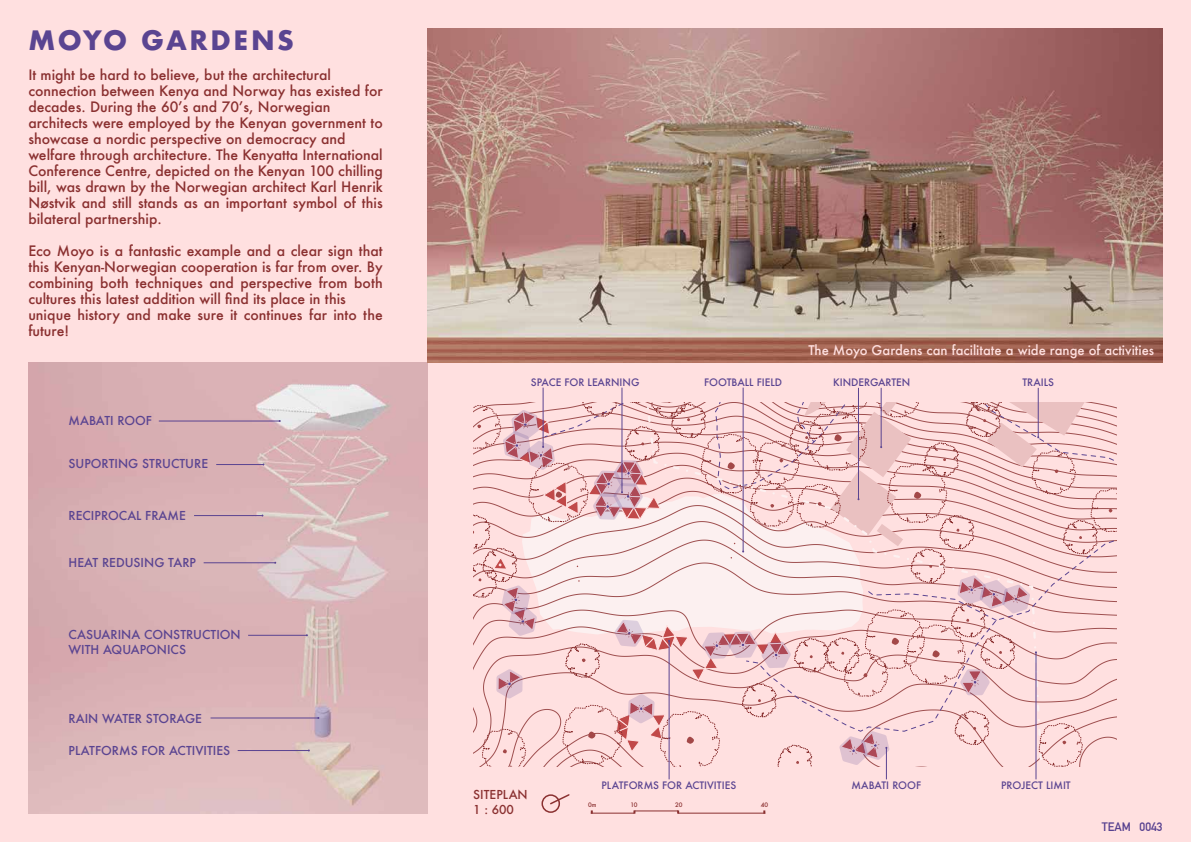
<style>
.page{position:relative;width:1191px;height:842px;background:#ffe0e0}
.page>*{position:absolute;margin:0;border:0;box-sizing:border-box;transform-origin:0 0}
.t1{font:700 26px "Futura";letter-spacing:.1em;color:#5a4491}
.t2{font:500 14px/16px "Futura";color:#8a3030}
.t3{font:500 13px "Futura";color:#ffe0e0}
.t4{font:500 12px/14.4px "Futura";color:#5a4491}
.t5{font:500 12px/14.4px "Futura";color:#8a3030}
.t6{font:700 12px "DIN Alternate";color:#56408f}
.t7{font:500 10px "Futura";color:#5a4491}
.t8{font:500 6px "Futura";color:#8a3030}
</style>
<div class="page">
<img style="left:28px;top:363px;width:399px;height:451px">
<hr style="left:543px;top:388px;width:1px;height:59px;background:#5a4491">
<hr style="left:622px;top:388px;width:1px;height:104px;background:#5a4491">
<hr style="left:669px;top:641px;width:1px;height:138px;background:#5a4491">
<hr style="left:886px;top:748px;width:1px;height:31px;background:#5a4491">
<hr style="left:1035px;top:652px;width:1px;height:127px;background:#5a4491">
<hr style="left:743px;top:388px;width:1px;height:163px;background:#5a4491">
<hr style="left:1038px;top:388px;width:1px;height:49px;background:#5a4491">
<hr style="left:881px;top:388px;width:1px;height:59px;background:#5a4491">
<hr style="left:858px;top:388px;width:1px;height:111px;background:#5a4491">
<svg style="left:473px;top:402px;width:643px;height:365px"></svg>
<img style="left:427px;top:28px;width:735px;height:335px">
<hr style="left:159px;top:421px;width:121px;height:1px;background:#5a4491">
<hr style="left:216px;top:464px;width:47px;height:1px;background:#5a4491">
<hr style="left:194px;top:515px;width:68px;height:1px;background:#5a4491">
<hr style="left:204px;top:562px;width:71px;height:1px;background:#5a4491">
<hr style="left:248px;top:635px;width:59px;height:1px;background:#5a4491">
<hr style="left:210px;top:718px;width:108px;height:1px;background:#5a4491">
<hr style="left:238px;top:750px;width:71px;height:1px;background:#5a4491">
<div style="left:541px;top:794px;width:19px;height:19px;border:2px solid #8a3030;border-radius:50%"></div>
<svg style="left:549px;top:794px;width:21px;height:12px"></svg>
<hr style="left:591px;top:813px;width:43px;height:1px;background:#8a3030">
<hr style="left:634px;top:810px;width:44px;height:1px;background:#8a3030">
<hr style="left:678px;top:813px;width:87px;height:1px;background:#8a3030">
<h1 class="t1" style="left:28px;top:21px;width:267px">MOYO GARDENS</h1>
<p class="t2" style="left:28px;top:66px;width:356px">It might be hard to believe, but the architectural connection between Kenya and Norway has existed for decades. During the 60’s and 70’s, Norwegian architects were employed by the Kenyan government to showcase a nordic perspective on democracy and welfare through architecture. The Kenyatta International Conference Centre, depicted on the Kenyan 100 chilling bill, was drawn by the Norwegian architect Karl Henrik Nøstvik and still stands as an important symbol of this bilateral partnership.</p>
<p class="t2" style="left:28px;top:242px;width:356px">Eco Moyo is a fantastic example and a clear sign that this Kenyan-Norwegian cooperation is far from over. By combining both techniques and perspective from both cultures this latest addition will find its place in this unique history and make sure it continues far into the future!</p>
<p class="t4" style="left:69px;top:413px;width:85px">MABATI ROOF</p>
<p class="t4" style="left:69px;top:457px;width:141px">SUPORTING STRUCTURE</p>
<p class="t4" style="left:69px;top:508px;width:119px">RECIPROCAL FRAME</p>
<p class="t4" style="left:69px;top:556px;width:129px">HEAT REDUSING TARP</p>
<p class="t4" style="left:69px;top:628px;width:174px">CASUARINA CONSTRUCTION<br>WITH AQUAPONICS</p>
<p class="t4" style="left:69px;top:711px;width:135px">RAIN WATER STORAGE</p>
<p class="t4" style="left:69px;top:743px;width:163px">PLATFORMS FOR ACTIVITIES</p>
<p class="t7" style="left:531px;top:375px;width:110px">SPACE FOR LEARNING</p>
<p class="t3" style="left:808px;top:341px;width:347px">The Moyo Gardens can facilitate a wide range of activities</p>
<p class="t7" style="left:704px;top:375px;width:80px">FOOTBALL FIELD</p>
<p class="t7" style="left:833px;top:375px;width:79px">KINDERGARTEN</p>
<p class="t7" style="left:1022px;top:375px;width:33px">TRAILS</p>
<p class="t5" style="left:473px;top:787px;width:56px">SITEPLAN<br>1 : 600</p>
<p class="t7" style="left:601px;top:778px;width:136px">PLATFORMS FOR ACTIVITIES</p>
<p class="t7" style="left:851px;top:778px;width:71px">MABATI ROOF</p>
<p class="t7" style="left:1001px;top:778px;width:71px">PROJECT LIMIT</p>
<p class="t8" style="left:588px;top:801px;width:10px">0m</p>
<p class="t8" style="left:630px;top:801px;width:9px">10</p>
<p class="t8" style="left:675px;top:801px;width:9px">20</p>
<p class="t8" style="left:761px;top:801px;width:9px">40</p>
<p class="t6" style="left:1101px;top:818px;width:62px">TEAM 0043</p>
</div>
